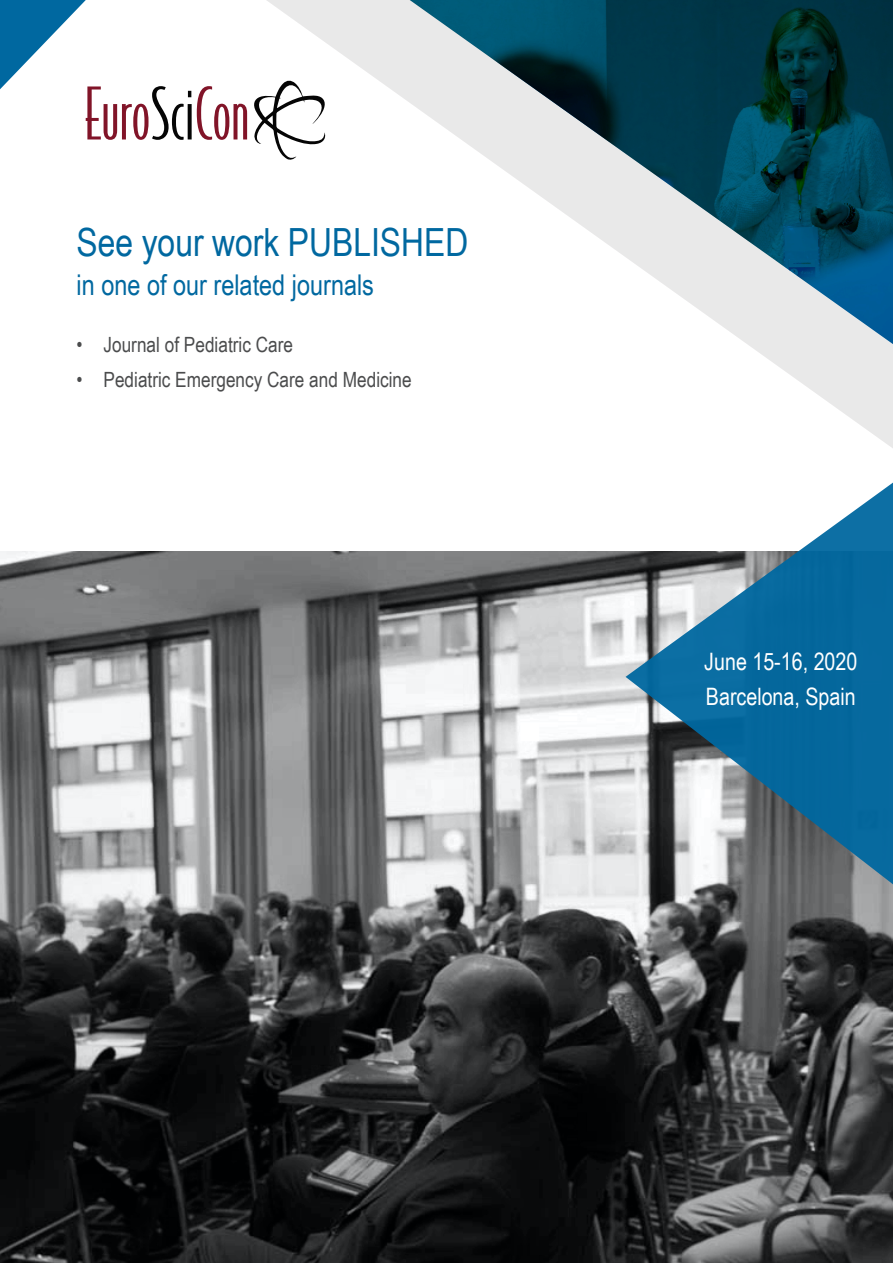
<style>
.page{position:relative;width:893px;height:1263px;background:#fff}
.page>*{position:absolute;margin:0;border:0;box-sizing:border-box;transform-origin:0 0}
.t1{font:38.85px "Arial Narrow";color:#0068a0}
.t2{font:28.65px "Arial Narrow";color:#0068a0}
.t3{font:24px/34.8px "Arial Narrow";color:#fff}
.t4{font:21px "Arial Narrow";color:#4b4c4d}
</style>
<div class="page">
<img style="left:0;top:552px;width:893px;height:711px">
<svg style="left:0;top:0;width:191px;height:140px"></svg>
<svg style="left:188px;top:104px;width:4px;height:35px"></svg>
<svg style="left:197px;top:86px;width:50px;height:54px"></svg>
<svg style="left:254px;top:95px;width:12px;height:49px"></svg>
<svg style="left:266px;top:0;width:627px;height:448px"></svg>
<img style="left:410px;top:0;width:483px;height:344px">
<svg style="left:626px;top:482px;width:267px;height:402px"></svg>
<p class="t1" style="left:77px;top:214px;width:393px">See your work PUBLISHED</p>
<p class="t2" style="left:77px;top:263px;width:299px">in one of our related journals</p>
<p class="t4" style="left:77px;top:329px;width:218px">• Journal of Pediatric Care</p>
<p class="t4" style="left:77px;top:365px;width:337px">• Pediatric Emergency Care and Medicine</p>
<p class="t3" style="left:704px;top:643px;width:155px">June 15-16, 2020<br>Barcelona, Spain</p>
</div>
